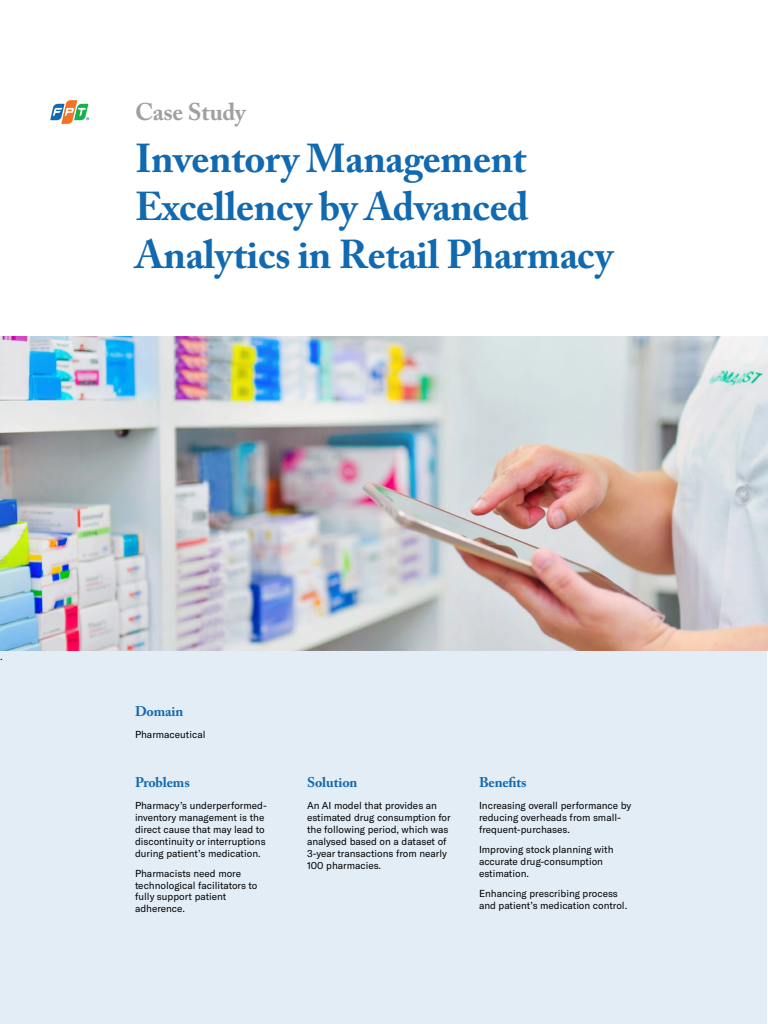
<style>
.page{position:relative;width:768px;height:1024px;background:#fff}
.page>*{position:absolute;margin:0;border:0;box-sizing:border-box;transform-origin:0 0}
.t1{font:700 40px/48px "Adobe Caslon Pro";letter-spacing:-.01em;color:#1169b0}
.t2{font:700 24px "Adobe Caslon Pro";letter-spacing:-.01em;color:#a0a0a0}
.t3{font:700 14px "Adobe Caslon Pro";letter-spacing:-.01em;color:#1169b0}
.t4{font:12px "Minion Pro";color:#000}
.t5{font:10px/12px "GT America";color:#000}
</style>
<div class="page">
<div style="left:0;top:651px;width:767px;height:373px;background:#e2edf6"></div>
<svg style="left:50px;top:100px;width:39px;height:24px"></svg>
<img style="left:0;top:336px;width:768px;height:315px">
<h2 class="t2" style="left:135px;top:98px;width:112px">Case Study</h2>
<h1 class="t1" style="left:135px;top:134px;width:480px">Inventory Management<br>Excellency by Advanced<br>Analytics in Retail Pharmacy</h1>
<p class="t4" style="left:0;top:648px;width:4px">.</p>
<h3 class="t3" style="left:135px;top:703px;width:50px">Domain</h3>
<p class="t5" style="left:135px;top:728px;width:72px">Pharmaceutical</p>
<h3 class="t3" style="left:135px;top:774px;width:56px">Problems</h3>
<h3 class="t3" style="left:307px;top:774px;width:52px">Solution</h3>
<h3 class="t3" style="left:479px;top:774px;width:49px">Benefits</h3>
<p class="t5" style="left:135px;top:799px;width:133px">Pharmacy’s underperformed&shy;inventory management is the direct cause that may lead to discontinuity or interruptions during patient’s medication.</p>
<p class="t5" style="left:135px;top:867px;width:124px;line-height:11.7px">Pharmacists need more technological facilitators to fully support patient adherence.</p>
<p class="t5" style="left:307px;top:799px;width:145px">An AI model that provides an estimated drug consumption for the following period, which was analysed based on a dataset of<br>3-year transactions from nearly<br>100 pharmacies.</p>
<p class="t5" style="left:479px;top:799px;width:154px">Increasing overall performance by reducing overheads from small&shy;frequent-purchases.</p>
<p class="t5" style="left:479px;top:843px;width:136px">Improving stock planning with accurate drug-consumption estimation.</p>
<p class="t5" style="left:479px;top:887px;width:150px">Enhancing prescribing process and patient’s medication control.</p>
</div>
